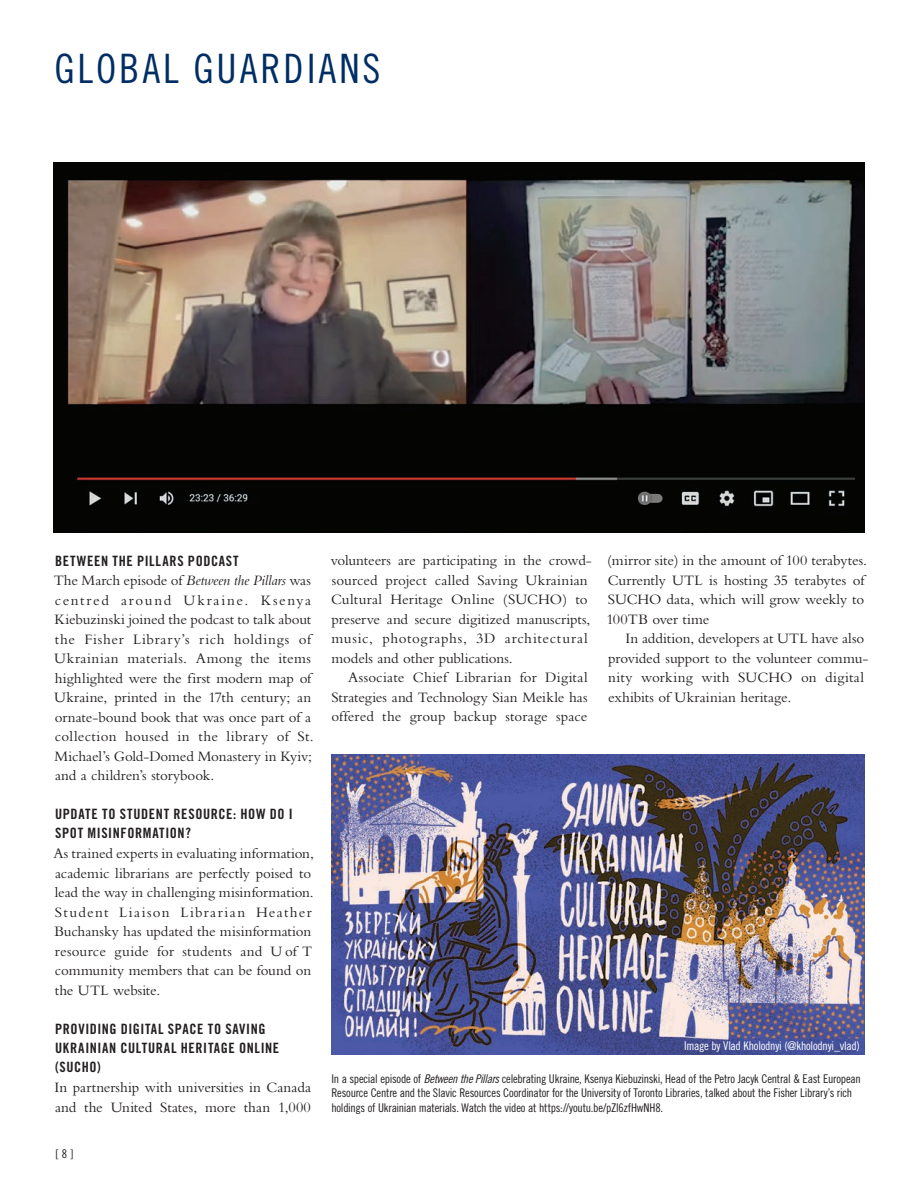
<style>
.page{position:relative;width:918px;height:1188px;background:#fff}
.page>*{position:absolute;margin:0;border:0;box-sizing:border-box;transform-origin:0 0}
.t1{font:40.5px "Trade Gothic LT Std Cn 18";letter-spacing:.07em;color:#002e64}
.t2{font:15px/19.5px "Bembo";letter-spacing:.005em;color:#231f20}
.t3{font:14.25px/19.5px "Trade Gothic LT Std Bd Cn 20";letter-spacing:.045em;color:#231f20}
.t4{font:12px/14.4px "Trade Gothic LT Std Cn 18";letter-spacing:-.02em;color:#231f20}
.t5{font:12px "Trade Gothic LT Std Cn 18";letter-spacing:-.02em;color:#fff}
.s1{font-style:italic}
.s2{font-family:"Trade Gothic LT Std Cn 18 Obl"}
</style>
<div class="page">
<img style="left:54px;top:162px;width:811px;height:370px">
<img style="left:331px;top:755px;width:534px;height:300px">
<h1 class="t1" style="left:54px;top:45px;width:327px">GLOBAL GUARDIANS</h1>
<p class="t3" style="left:55px;top:551px;width:185px">BETWEEN THE PILLARS PODCAST</p>
<p class="t2" style="left:54px;top:570px;width:262px">The March episode of <span class="s1">Between the Pillars</span> was centred around Ukraine. Ksenya Kiebuzinski joined the podcast to talk about the Fisher Library’s rich holdings of Ukrainian materials. Among the items highlighted were the first modern map of Ukraine, printed in the 17th century; an ornate-bound book that was once part of a collection housed in the library of St.<br>Michael’s Gold-Domed Monastery in Kyiv; and a children’s storybook.</p>
<p class="t3" style="left:55px;top:804px;width:239px">UPDATE TO STUDENT RESOURCE: HOW DO I<br>SPOT MISINFORMATION?</p>
<p class="t2" style="left:54px;top:843px;width:262px">As trained experts in evaluating information, academic librarians are perfectly poised to lead the way in challenging misinformation.<br>Student Liaison Librarian Heather Buchansky has updated the misinformation resource guide for students and U of T community members that can be found on the UTL website.</p>
<p class="t3" style="left:55px;top:1019px;width:226px">PROVIDING DIGITAL SPACE TO SAVING<br>UKRAINIAN CULTURAL HERITAGE ONLINE (SUCHO)</p>
<p class="t2" style="left:54px;top:1077px;width:258px">In partnership with universities in Canada and the United States, more than 1,000</p>
<p class="t4" style="left:56px;top:1147px;width:19px">[ 8 ]</p>
<p class="t2" style="left:331px;top:551px;width:263px">volunteers are participating in the crowd&shy;sourced project called Saving Ukrainian Cultural Heritage Online (SUCHO) to preserve and secure digitized manuscripts, music, photographs, 3D architectural models and other publications.</p>
<p class="t2" style="left:331px;top:668px;width:258px;text-align:justify;text-indent:17px">Associate Chief Librarian for Digital Strategies and Technology Sian Meikle has offered the group backup storage space</p>
<p class="t2" style="left:606px;top:551px;width:262px">(mirror site) in the amount of 100 terabytes.<br>Currently UTL is hosting 35 terabytes of SUCHO data, which will grow weekly to 100TB over time</p>
<p class="t2" style="left:608px;top:629px;width:262px;text-indent:18px">In addition, developers at UTL have also provided support to the volunteer commu&shy;nity working with SUCHO on digital exhibits of Ukrainian heritage.</p>
<p class="t5" style="left:684px;top:1039px;width:177px">Image by Vlad Kholodnyi (@kholodnyi_vlad)</p>
<p class="t4" style="left:331px;top:1071px;width:531px">In a special episode of <span class="s2">Between the Pillars</span> celebrating Ukraine, Ksenya Kiebuzinski, Head of the Petro Jacyk Central &amp; East European<br>Resource Centre and the Slavic Resources Coordinator for the University of Toronto Libraries, talked about the Fisher Library’s rich holdings of Ukrainian materials. Watch the video at https://youtu.be/pZl6zfHwNH8.</p>
</div>
